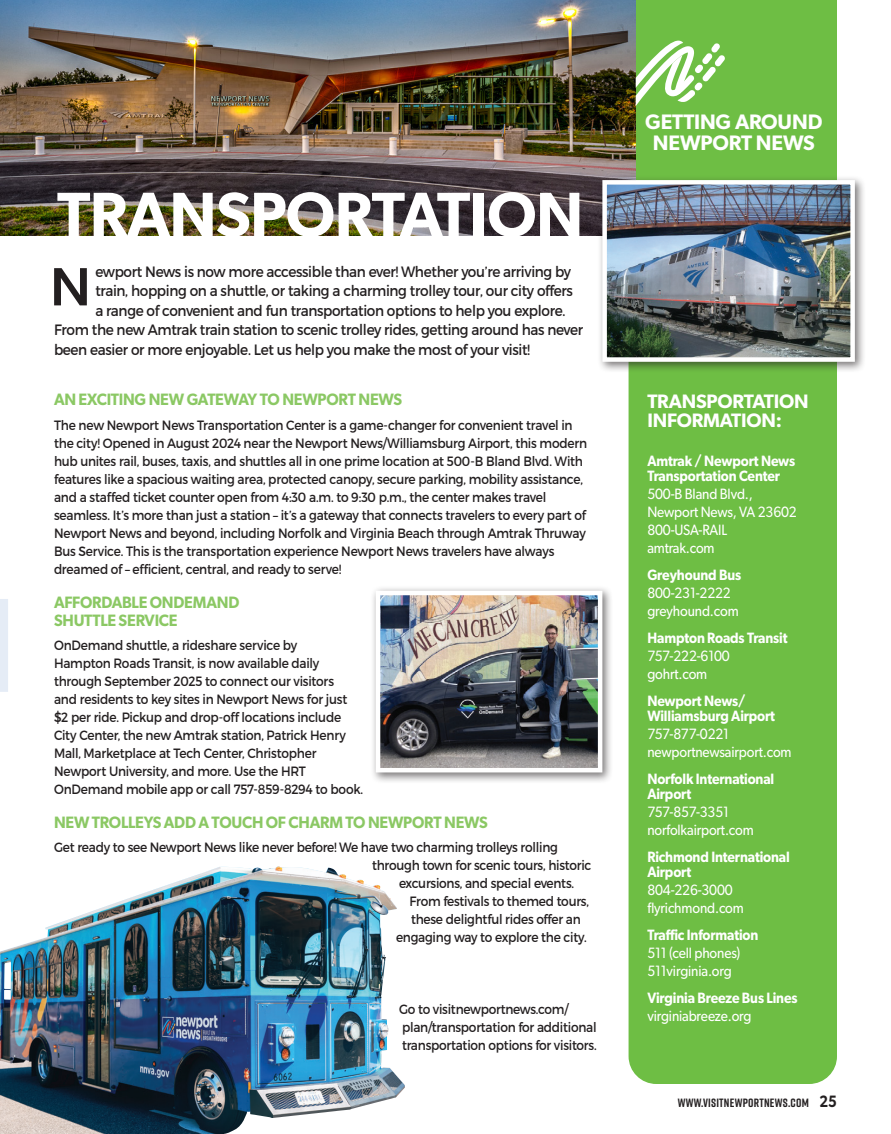
<style>
.page{position:relative;width:891px;height:1134px;background:#fff}
.page>*{position:absolute;margin:0;border:0;box-sizing:border-box;transform-origin:0 0}
.Pull_Qoute{font:600 63px "Gibson";letter-spacing:-.01em;color:#fff}
.t1{font:500 54px "Gibson";color:#231f20}
.t2{font:600 21px/21px "Gibson";letter-spacing:-.01em;color:#fff;text-align:center}
.Heading_1{font:600 19.5px/19.5px "Gibson";letter-spacing:-.01em;color:#fff}
.t3{font:600 16.5px/18px "Gibson";letter-spacing:-.015em;color:#8bc864;scale:.95 1}
.t4{font:15px "Montserrat";letter-spacing:-.025em;color:#231f20;scale:.91 1}
.t5{font:15px "Gibson";letter-spacing:-.01em;color:#fff;scale:.9 1}
.t6{font:600 15px/15px "Gibson";letter-spacing:-.01em;color:#fff;scale:.9 1}
.t7{font:13.5px/18px "Montserrat";letter-spacing:-.02em;color:#231f20;scale:.9 1}
.t8{font:700 12px "Rift";letter-spacing:.02em;color:#231f20}
.s1{font-weight:400}
.s2{font-family:"Gibson";font-weight:600;font-size:16.5px}
</style>
<div class="page">
<div style="left:628px;top:0;width:209px;height:1084px;background:#6ebe44"></div>
<img style="left:1px;top:0;width:635px;height:235px">
<div style="left:597px;top:175px;width:269px;height:198px;background:#231f20;opacity:.6"></div>
<img style="left:607px;top:185px;width:243px;height:172px">
<div style="left:602px;top:180px;width:253px;height:182px;border:4px solid #fff"></div>
<div style="left:371px;top:586px;width:243px;height:198px;background:#231f20;opacity:.6"></div>
<img style="left:381px;top:596px;width:216px;height:171px">
<div style="left:376px;top:591px;width:226px;height:181px;border:4px solid #fff"></div>
<svg style="left:636px;top:40px;width:89px;height:66px"></svg>
<img style="left:0;top:0;width:1px;height:472px">
<svg style="left:0;top:599px;width:8px;height:93px"></svg>
<img style="left:0;top:866px;width:405px;height:268px">
<p class="Pull_Qoute" style="left:57px;top:177px;width:528px">TRANSPORTATION</p>
<p class="t1" style="left:50px;top:254px;width:42px">N</p>
<p class="t4" style="left:95px;top:262px;width:524px">ewport News is now more accessible than ever! Whether you’re arriving by</p>
<p class="t4" style="left:95px;top:282px;width:526px">train, hopping on a shuttle, or taking a charming trolley tour, our city offers</p>
<p class="t4" style="left:95px;top:301px;width:518px">a range of convenient and fun transportation options to help you explore.</p>
<p class="t4" style="left:54px;top:321px;width:583px">From the new Amtrak train station to scenic trolley rides, getting around has never</p>
<p class="t4" style="left:54px;top:340px;width:525px">been easier or more enjoyable. Let us help you make the most of your visit!</p>
<p class="t3" style="left:54px;top:390px;width:368px">AN EXCITING NEW GATEWAY TO NEWPORT NEWS</p>
<p class="t7" style="left:54px;top:416px;width:594px">The new Newport News Transportation Center is a game-changer for convenient travel in the city! Opened in August 2024 near the Newport News/Williamsburg Airport, this modern hub unites rail, buses, taxis, and shuttles all in one prime location at 500-B Bland Blvd. With features like a spacious waiting area, protected canopy, secure parking, mobility assistance, and a staffed ticket counter open from 4:30 a.m. to 9:30 p.m., the center makes travel seamless. It’s more than just a station – it’s a gateway that connects travelers to every part of Newport News and beyond, including Norfolk and Virginia Beach through Amtrak Thruway Bus Service. This is the transportation experience Newport News travelers have always dreamed of – efficient, central, and ready to serve!</p>
<p class="t3" style="left:54px;top:593px;width:197px">AFFORDABLE ONDEMAND<br>SHUTTLE SERVICE</p>
<p class="t7" style="left:54px;top:637px;width:345px">OnDemand shuttle, a rideshare service by<br>Hampton Roads Transit, is now available daily through September 2025 to connect our visitors<br>and residents to key sites in Newport News for just $2 per ride. Pickup and drop-off locations include City Center, the new Amtrak station, Patrick Henry Mall, Marketplace at Tech Center, Christopher Newport University, and more. Use the HRT OnDemand mobile app or call 757-859-8294 to book.</p>
<p class="t3" style="left:54px;top:813px;width:458px">NEW TROLLEYS ADD A TOUCH OF CHARM TO NEWPORT NEWS</p>
<p class="t7" style="left:54px;top:838px;width:561px">Get ready to see Newport News like never before! We have two charming trolleys rolling</p>
<p class="t7" style="left:372px;top:856px;width:245px">through town for scenic tours, historic</p>
<p class="t7" style="left:399px;top:874px;width:196px">excursions, and special events.</p>
<p class="t7" style="left:410px;top:892px;width:201px">From festivals to themed tours,</p>
<p class="t7" style="left:411px;top:910px;width:190px">these delightful rides offer an</p>
<p class="t7" style="left:396px;top:928px;width:214px">engaging way to explore the city.</p>
<p class="t7" style="left:399px;top:1000px;width:221px">Go to visitnewportnews.com/ plan/transportation for additional transportation options for visitors.</p>
<p class="t2" style="left:645px;top:111px;width:179px">GETTING AROUND<br>NEWPORT NEWS</p>
<p class="Heading_1" style="left:647px;top:391px;width:163px">TRANSPORTATION<br>INFORMATION:</p>
<p class="t6" style="left:647px;top:453px;width:166px">Amtrak / Newport News</p>
<p class="t6" style="left:647px;top:468px;width:149px">Transportation Center</p>
<p class="t5" style="left:647px;top:485px;width:119px">500-B Bland Blvd.,</p>
<p class="t5" style="left:647px;top:503px;width:168px">Newport News, VA 23602</p>
<p class="t5" style="left:647px;top:521px;width:90px">800-USA-RAIL</p>
<p class="t5" style="left:647px;top:539px;width:76px">amtrak.com</p>
<p class="t6" style="left:647px;top:567px;width:106px">Greyhound Bus</p>
<p class="t5" style="left:647px;top:584px;width:94px">800-231-2222</p>
<p class="t5" style="left:647px;top:602px;width:103px">greyhound.com</p>
<p class="t6" style="left:647px;top:629px;width:157px;line-height:18px">Hampton Roads Transit<br><span class="s1">757-222-6100</span></p>
<p class="t5" style="left:647px;top:665px;width:68px">gohrt.com</p>
<p class="t6" style="left:647px;top:693px;width:143px">Newport News/<br>Williamsburg Airport</p>
<p class="t5" style="left:647px;top:725px;width:92px">757-877-0221</p>
<p class="t5" style="left:647px;top:743px;width:162px">newportnewsairport.com</p>
<p class="t6" style="left:647px;top:771px;width:143px">Norfolk International<br>Airport</p>
<p class="t5" style="left:647px;top:803px;width:92px">757-857-3351</p>
<p class="t5" style="left:647px;top:821px;width:120px">norfolkairport.com</p>
<p class="t6" style="left:647px;top:849px;width:160px">Richmond International<br>Airport</p>
<p class="t5" style="left:647px;top:881px;width:96px">804-226-3000</p>
<p class="t5" style="left:647px;top:899px;width:109px">flyrichmond.com</p>
<p class="t6" style="left:647px;top:927px;width:125px">Traffic Information</p>
<p class="t5" style="left:647px;top:944px;width:105px">511 (cell phones)</p>
<p class="t5" style="left:647px;top:962px;width:95px">511virginia.org</p>
<p class="t6" style="left:647px;top:990px;width:168px">Virginia Breeze Bus Lines</p>
<p class="t5" style="left:647px;top:1007px;width:117px">virginiabreeze.org</p>
<p class="t8" style="left:678px;top:1094px;width:161px">WWW.VISITNEWPORTNEWS.COM <span class="s2">25</span></p>
</div>
